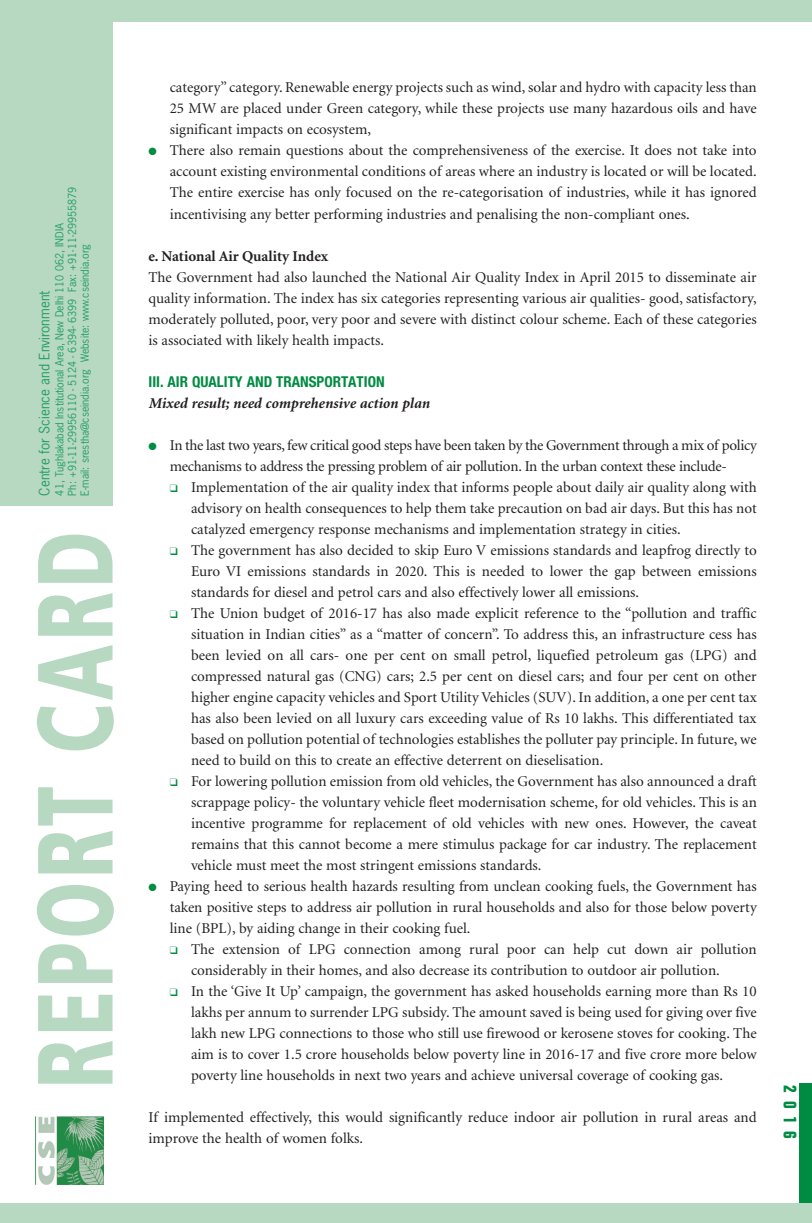
<style>
.page{position:relative;width:812px;height:1223px;background:#fff}
.page>*{position:absolute;margin:0;border:0;box-sizing:border-box;transform-origin:0 0}
.t1{font:900 106.5px "Frutiger";letter-spacing:.06em;color:#b7d8c1;scale:.68 1}
.t2{font:700 condensed 18px "Folio";color:#008b43}
.t3{font:15px/21px "Minion";color:#231f20;text-align:justify}
.t4{font:15px/21px "Minion";letter-spacing:-.02em;color:#231f20;text-align:center}
.t5{font:italic 700 15px "Minion";color:#231f20}
.t6{font:700 condensed 15px "Helvetica Neue LT Pro";color:#008b43}
.t7{font:700 15px "Minion";color:#231f20}
.t8{font:13.5px "News Gothic";color:#239f64}
.t9{font:10.5px/12.6px "News Gothic";color:#239f64}
.s1{color:#008b43}
</style>
<div class="page">
<div style="left:0;top:0;width:811px;height:506px;background:#b7d8c1"></div>
<img style="left:36px;top:1116px;width:67px;height:68px">
<div style="left:113px;top:23px;width:698px;height:502px;background:#fff"></div>
<div style="left:798px;top:1084px;width:13px;height:125px;background:#008b43"></div>
<div style="left:0;top:1203px;width:811px;height:20px;background:#b7d8c1"></div>
<p class="t9" style="left:54px;top:495px;width:310px;rotate:-90deg">41, Tughlakabad Institutional Area, New Delhi 110 062, INDIA<br>Ph: +91-11-29956110 - 5124 - 6394- 6399 Fax: +91-11-29955879<br>E-mail: srestha@cseindia.org Website: www.cseindia.org</p>
<p class="t8" style="left:39px;top:495px;width:206px;rotate:-90deg">Centre for Science and Environment</p>
<h1 class="t1" style="left:33px;top:1088px;width:820px;rotate:-90deg">REPORT CARD</h1>
<p class="t3" style="left:170px;top:78px;width:588px">category” category. Renewable energy projects such as wind, solar and hydro with capacity less than 25 MW are placed under Green category, while these projects use many hazardous oils and have significant impacts on ecosystem,</p>
<p class="t3" style="left:170px;top:141px;width:588px;text-indent:-21px"><span class="s1">●</span> There also remain questions about the comprehensiveness of the exercise. It does not take into account existing environmental conditions of areas where an industry is located or will be located.<br>The entire exercise has only focused on the re-categorisation of industries, while it has ignored incentivising any better performing industries and penalising the non-compliant ones.</p>
<p class="t7" style="left:148px;top:250px;width:181px">e. National Air Quality Index</p>
<p class="t3" style="left:148px;top:267px;width:609px">The Government had also launched the National Air Quality Index in April 2015 to disseminate air quality information. The index has six categories representing various air qualities- good, satisfactory, moderately polluted, poor, very poor and severe with distinct colour scheme. Each of these categories is associated with likely health impacts.</p>
<p class="t6" style="left:148px;top:373px;width:237px">III. AIR QUALITY AND TRANSPORTATION</p>
<p class="t5" style="left:148px;top:397px;width:282px">Mixed result; need comprehensive action plan</p>
<p class="t4" style="left:148px;top:435px;width:609px"><span class="s1">●</span> In the last two years, few critical good steps have been taken by the Government through a mix of policy mechanisms to address the pressing problem of air pollution. In the urban context these include-</p>
<p class="t3" style="left:191px;top:477px;width:567px;text-indent:-21px"><span class="s1">❑</span> Implementation of the air quality index that informs people about daily air quality along with advisory on health consequences to help them take precaution on bad air days. But this has not catalyzed emergency response mechanisms and implementation strategy in cities.</p>
<p class="t3" style="left:191px;top:540px;width:567px;text-indent:-21px"><span class="s1">❑</span> The government has also decided to skip Euro V emissions standards and leapfrog directly to Euro VI emissions standards in 2020. This is needed to lower the gap between emissions standards for diesel and petrol cars and also effectively lower all emissions.</p>
<p class="t3" style="left:191px;top:603px;width:567px;text-indent:-21px"><span class="s1">❑</span> The Union budget of 2016-17 has also made explicit reference to the “pollution and traffic situation in Indian cities” as a “matter of concern”. To address this, an infrastructure cess has been levied on all cars- one per cent on small petrol, liquefied petroleum gas (LPG) and compressed natural gas (CNG) cars; 2.5 per cent on diesel cars; and four per cent on other higher engine capacity vehicles and Sport Utility Vehicles (SUV). In addition, a one per cent tax has also been levied on all luxury cars exceeding value of Rs 10 lakhs. This differentiated tax based on pollution potential of technologies establishes the polluter pay principle. In future, we need to build on this to create an effective deterrent on dieselisation.</p>
<p class="t3" style="left:191px;top:771px;width:567px;text-indent:-21px"><span class="s1">❑</span> For lowering pollution emission from old vehicles, the Government has also announced a draft scrappage policy- the voluntary vehicle fleet modernisation scheme, for old vehicles. This is an incentive programme for replacement of old vehicles with new ones. However, the caveat remains that this cannot become a mere stimulus package for car industry. The replacement vehicle must meet the most stringent emissions standards.</p>
<p class="t3" style="left:170px;top:876px;width:588px;text-indent:-21px"><span class="s1">●</span> Paying heed to serious health hazards resulting from unclean cooking fuels, the Government has taken positive steps to address air pollution in rural households and also for those below poverty line (BPL), by aiding change in their cooking fuel.</p>
<p class="t3" style="left:191px;top:939px;width:567px;text-indent:-21px"><span class="s1">❑</span> The extension of LPG connection among rural poor can help cut down air pollution considerably in their homes, and also decrease its contribution to outdoor air pollution.</p>
<p class="t3" style="left:191px;top:981px;width:567px;text-indent:-21px"><span class="s1">❑</span> In the ‘Give It Up’ campaign, the government has asked households earning more than Rs 10 lakhs per annum to surrender LPG subsidy. The amount saved is being used for giving over five lakh new LPG connections to those who still use firewood or kerosene stoves for cooking. The aim is to cover 1.5 crore households below poverty line in 2016-17 and five crore more below poverty line households in next two years and achieve universal coverage of cooking gas.</p>
<p class="t3" style="left:148px;top:1107px;width:609px">If implemented effectively, this would significantly reduce indoor air pollution in rural areas and improve the health of women folks.</p>
<p class="t2" style="left:796px;top:1085px;width:55px;rotate:90deg">2016</p>
</div>
